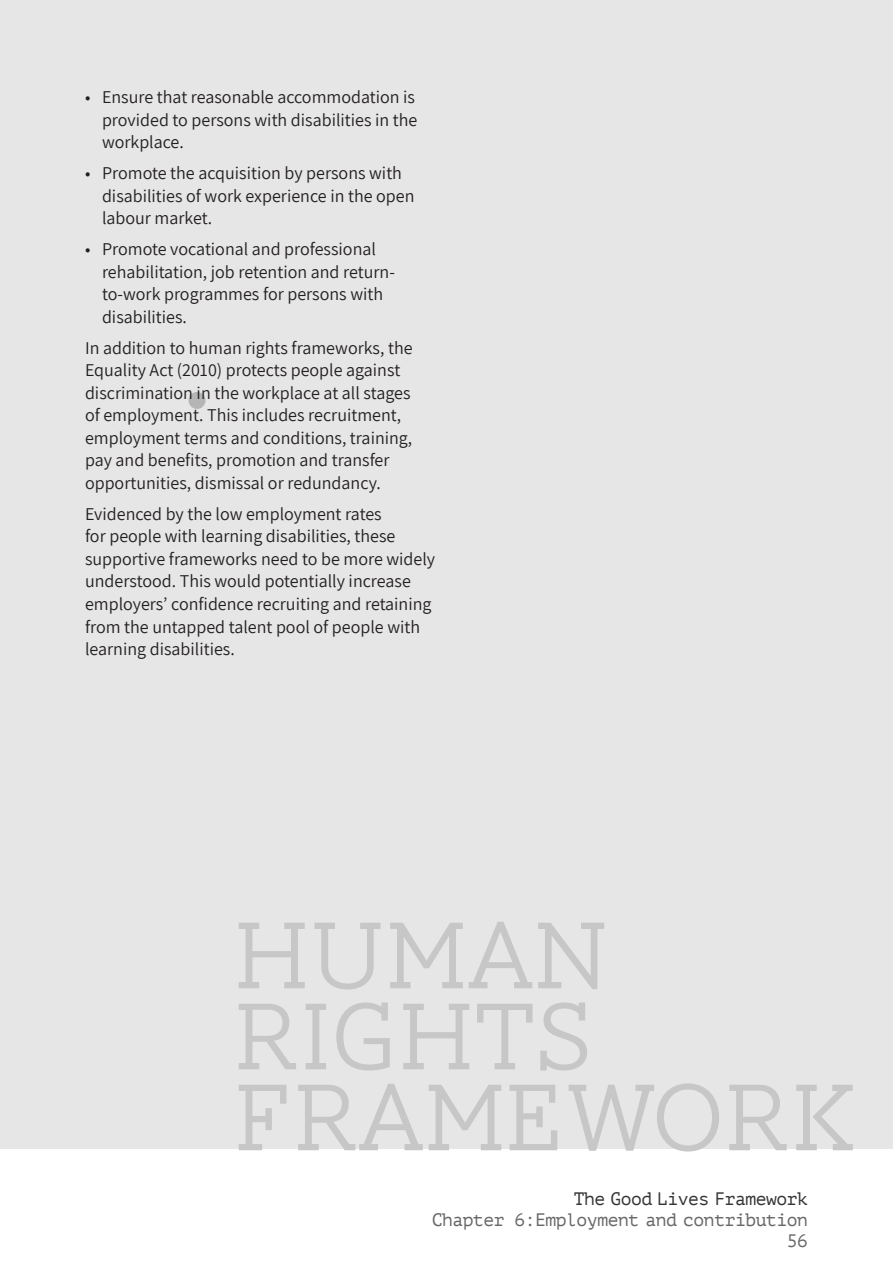
<style>
.page{position:relative;width:893px;height:1263px;background:#fff}
.page>*{position:absolute;margin:0;border:0;box-sizing:border-box;transform-origin:0 0}
.title_1{font:300 97.2px/81px "AW Conqueror Slab";color:#c7c7c7}
.text{font:18px/22.5px "Assistant";color:#231f20}
.human_rights_bullets{font:18px/22.5px "Assistant";color:#231f20}
.t1{font:18px/21px "PT Mono";letter-spacing:-.025em;color:#686868;text-align:right}
.t2{font:18px "PT Mono";letter-spacing:-.025em;color:#353535}
</style>
<div class="page">
<div style="left:0;top:0;width:893px;height:1149px;background:#e6e6e6"></div>
<div style="left:189px;top:392px;width:17px;height:17px;background:#b5b5b5;border-radius:50%"></div>
<p class="human_rights_bullets" style="left:102px;top:85px;width:317px;text-indent:-17px">• Ensure that reasonable accommodation is provided to persons with disabilities in the workplace.</p>
<p class="human_rights_bullets" style="left:102px;top:161px;width:314px;text-indent:-17px">• Promote the acquisition by persons with disabilities of work experience in the open labour market.</p>
<p class="human_rights_bullets" style="left:102px;top:237px;width:294px;text-indent:-17px">• Promote vocational and professional rehabilitation, job retention and return&shy;to-work programmes for persons with disabilities.</p>
<p class="text" style="left:85px;top:336px;width:329px">In addition to human rights frameworks, the Equality Act (2010) protects people against discrimination in the workplace at all stages of employment. This includes recruitment, employment terms and conditions, training, pay and benefits, promotion and transfer opportunities, dismissal or redundancy.</p>
<p class="text" style="left:85px;top:502px;width:352px">Evidenced by the low employment rates<br>for people with learning disabilities, these supportive frameworks need to be more widely understood. This would potentially increase employers’ confidence recruiting and retaining from the untapped talent pool of people with learning disabilities.</p>
<p class="title_1" style="left:234px;top:916px;width:625px">HUMAN<br>RIGHTS<br>FRAMEWORK</p>
<p class="t2" style="left:574px;top:1188px;width:236px">The Good Lives Framework</p>
<p class="t1" style="left:432px;top:1209px;width:378px">Chapter 6:Employment and contribution<br>56</p>
</div>
